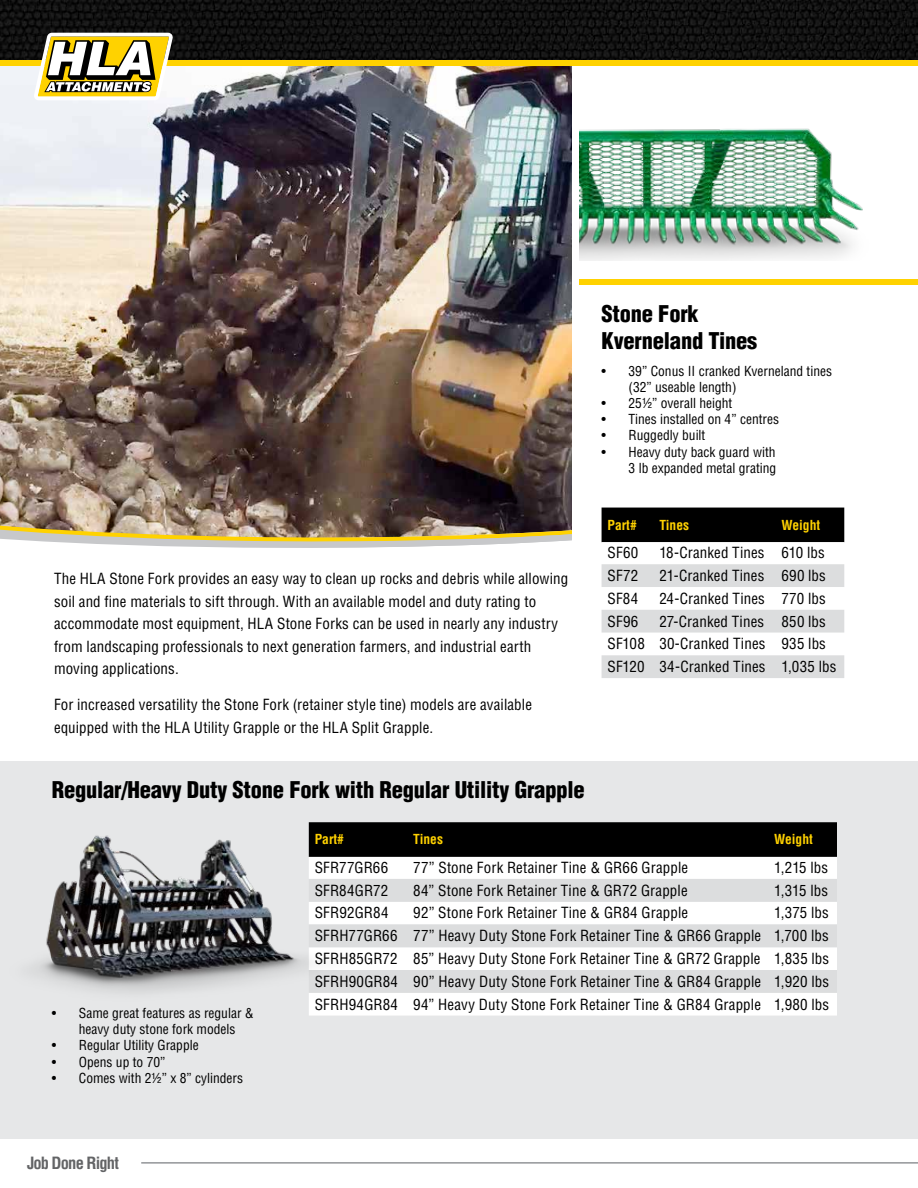
<style>
.page{position:relative;width:918px;height:1188px;background:#fff}
.page>*{position:absolute;margin:0;border:0;box-sizing:border-box;transform-origin:0 0}
.t1{font:900 condensed 22.5px/27px "Helvetica LT Std";letter-spacing:-.01em;color:#000}
.t2{font:700 condensed 16.5px "Helvetica LT Std";letter-spacing:-.05em;color:#636466}
.t3{font:condensed 15px/22.8px "Helvetica LT Std";letter-spacing:.01em;color:#000}
.t4{font:condensed 13.5px/16.2px "Helvetica";color:#000}
.t5{font:700 condensed 13.5px "Helvetica LT Std";color:#ffd200}
</style>
<div class="page">
<div style="left:0;top:761px;width:918px;height:378px;background:#e6e7e8"></div>
<img style="left:0;top:60px;width:572px;height:424px">
<hr style="left:141px;top:1162px;width:777px;height:2px;background:#939598">
<svg style="left:0;top:0;width:918px;height:60px;background:#0f0f0f"></svg>
<div style="left:409px;top:822px;width:428px;height:35px;background:#000"></div>
<div style="left:409px;top:857px;width:428px;height:159px;background:#fff"></div>
<svg style="left:409px;top:879px;width:428px;height:114px;fill:#dcddde"></svg>
<svg style="left:0;top:484px;width:572px;height:4px;background:#5f4e48"></svg>
<img style="left:0;top:488px;width:572px;height:60px">
<svg style="left:602px;top:508px;width:242px;height:170px"></svg>
<img style="left:580px;top:128px;width:283px;height:133px">
<div style="left:0;top:61px;width:918px;height:5px;background:#ffd200"></div>
<div style="left:580px;top:280px;width:338px;height:5px;background:#ffd200"></div>
<img style="left:32px;top:822px;width:377px;height:194px">
<svg style="left:34px;top:33px;width:139px;height:67px"></svg>
<p class="t3" style="left:54px;top:567px;width:516px">The HLA Stone Fork provides an easy way to clean up rocks and debris while allowing soil and fine materials to sift through. With an available model and duty rating to accommodate most equipment, HLA Stone Forks can be used in nearly any industry from landscaping professionals to next generation farmers, and industrial earth moving applications.</p>
<p class="t3" style="left:54px;top:693px;width:480px">For increased versatility the Stone Fork (retainer style tine) models are available equipped with the HLA Utility Grapple or the HLA Split Grapple.</p>
<h1 class="t1" style="left:602px;top:300px;width:157px">Stone Fork<br>Kverneland Tines</h1>
<p class="t4" style="left:629px;top:363px;width:205px;text-indent:-27px">• 39” Conus II cranked Kverneland tines (32” useable length)</p>
<p class="t4" style="left:602px;top:395px;width:132px">• 25½” overall height</p>
<p class="t4" style="left:602px;top:411px;width:179px">• Tines installed on 4” centres</p>
<p class="t4" style="left:602px;top:427px;width:105px">• Ruggedly built</p>
<p class="t4" style="left:602px;top:444px;width:176px;text-align:right">• Heavy duty back guard with<br>3 lb expanded metal grating</p>
<p class="t5" style="left:608px;top:516px;width:31px">Part#</p>
<p class="t5" style="left:659px;top:516px;width:31px">Tines</p>
<p class="t5" style="left:781px;top:516px;width:40px">Weight</p>
<p class="t3" style="left:608px;top:541px;width:32px">SF60</p>
<p class="t3" style="left:659px;top:541px;width:167px">18-Cranked Tines 610 lbs</p>
<p class="t3" style="left:608px;top:564px;width:32px">SF72</p>
<p class="t3" style="left:659px;top:564px;width:168px">21-Cranked Tines 690 lbs</p>
<p class="t3" style="left:608px;top:587px;width:32px">SF84</p>
<p class="t3" style="left:659px;top:587px;width:168px">24-Cranked Tines 770 lbs</p>
<p class="t3" style="left:608px;top:610px;width:32px">SF96</p>
<p class="t3" style="left:608px;top:610px;width:230px;text-indent:52px">27-Cranked Tines 850 lbs<br>SF108 30-Cranked Tines 935 lbs<br>SF120 34-Cranked Tines 1,035 lbs</p>
<h1 class="t1" style="left:52px;top:776px;width:534px">Regular/Heavy Duty Stone Fork with Regular Utility Grapple</h1>
<p class="t4" style="left:79px;top:1005px;width:177px;text-indent:-27px">• Same great features as regular &amp; heavy duty stone fork models</p>
<p class="t4" style="left:52px;top:1037px;width:148px">• Regular Utility Grapple</p>
<p class="t4" style="left:52px;top:1054px;width:115px">• Opens up to 70”</p>
<p class="t4" style="left:52px;top:1070px;width:193px">• Comes with 2½” x 8” cylinders</p>
<p class="t2" style="left:27px;top:1152px;width:93px">Job Done Right</p>
<p class="t5" style="left:315px;top:831px;width:31px">Part#</p>
<p class="t5" style="left:413px;top:831px;width:31px">Tines</p>
<p class="t5" style="left:774px;top:831px;width:40px">Weight</p>
<p class="t3" style="left:315px;top:856px;width:75px">SFR77GR66</p>
<p class="t3" style="left:413px;top:856px;width:277px">77” Stone Fork Retainer Tine &amp; GR66 Grapple</p>
<p class="t3" style="left:774px;top:856px;width:56px">1,215 lbs</p>
<p class="t3" style="left:315px;top:879px;width:75px">SFR84GR72</p>
<p class="t3" style="left:413px;top:879px;width:276px">84” Stone Fork Retainer Tine &amp; GR72 Grapple</p>
<p class="t3" style="left:774px;top:879px;width:55px">1,315 lbs</p>
<p class="t3" style="left:315px;top:902px;width:75px">SFR92GR84</p>
<p class="t3" style="left:413px;top:902px;width:276px">92” Stone Fork Retainer Tine &amp; GR84 Grapple</p>
<p class="t3" style="left:315px;top:902px;width:516px;text-align:justify;text-indent:459px">1,375 lbs SFRH77GR66 77” Heavy Duty Stone Fork Retainer Tine &amp; GR66 Grapple 1,700 lbs SFRH85GR72 85” Heavy Duty Stone Fork Retainer Tine &amp; GR72 Grapple 1,835 lbs SFRH90GR84 90” Heavy Duty Stone Fork Retainer Tine &amp; GR84 Grapple 1,920 lbs SFRH94GR84 94” Heavy Duty Stone Fork Retainer Tine &amp; GR84 Grapple 1,980 lbs</p>
</div>
